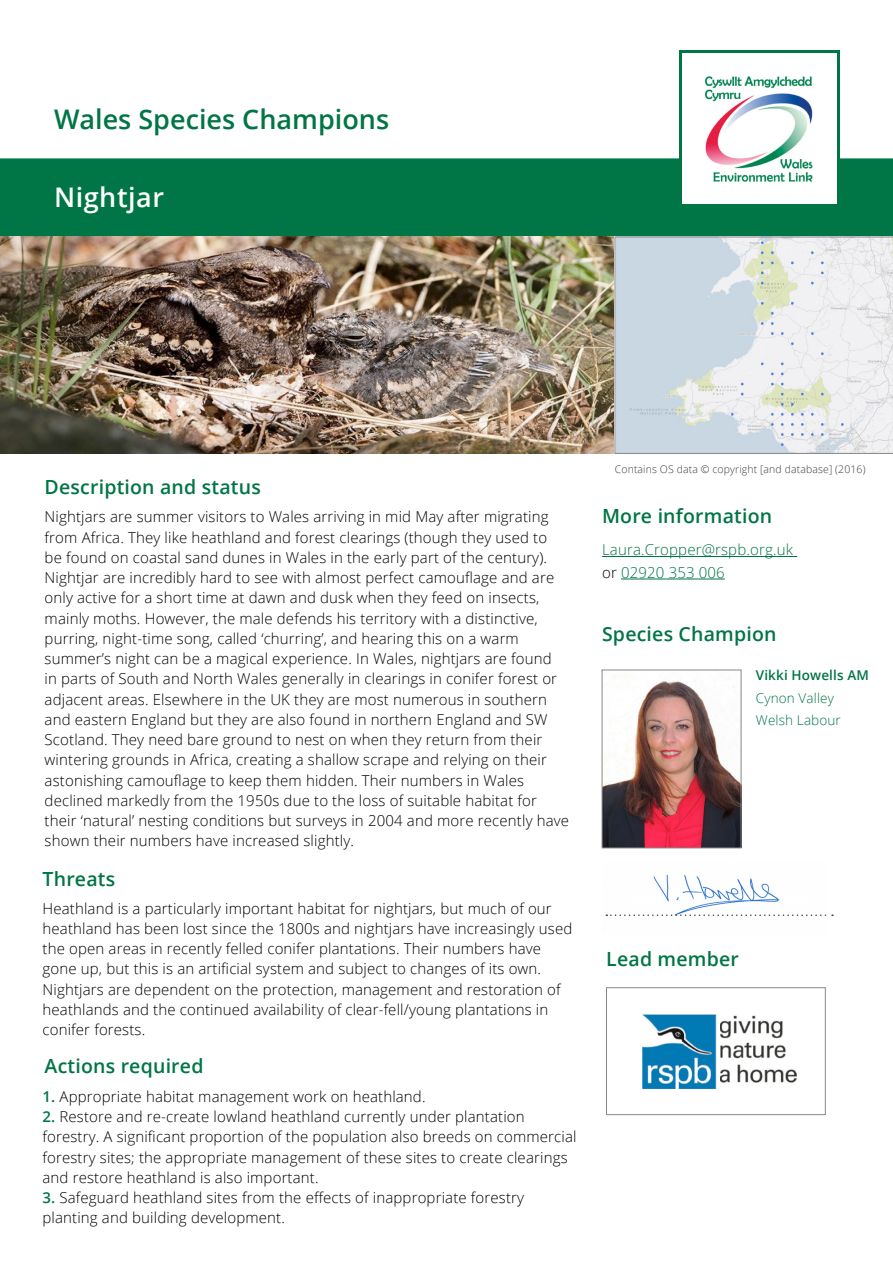
<style>
.page{position:relative;width:893px;height:1263px;background:#fff}
.page>*{position:absolute;margin:0;border:0;box-sizing:border-box;transform-origin:0 0}
.t1{font:600 27px "Open Sans";color:#007545}
.t2{font:600 27px "Open Sans";letter-spacing:.02em;color:#fff}
.t3{font:600 19.5px "Open Sans";letter-spacing:.01em;color:#007545}
.t4{font:300 15px/20.2px "Open Sans";letter-spacing:.01em;color:#000}
.t5{font:300 15px/22.5px "Open Sans";letter-spacing:.01em;color:#007545}
.t6{font:300 13.5px/22.5px "Open Sans";letter-spacing:.01em;color:#007545}
.t7{font:600 13.5px "Open Sans";letter-spacing:.01em;color:#007545}
.t8{font:300 10.5px "Open Sans";letter-spacing:.01em;color:#3c3c3b}
.s1{font-weight:600;color:#007545}
.s2{color:#000}
</style>
<div class="page">
<hr style="left:602px;top:556px;width:195px;height:1px;background:#007545">
<hr style="left:621px;top:579px;width:104px;height:1px;background:#007545">
<img style="left:605px;top:874px;width:175px;height:42px">
<img style="left:604px;top:673px;width:135px;height:173px">
<div style="left:602px;top:670px;width:139px;height:178px;border:1px solid #878787"></div>
<svg style="left:606px;top:914px;width:227px;height:2px"></svg>
<div style="left:0;top:158px;width:893px;height:79px;background:#007545"></div>
<div style="left:679px;top:50px;width:160px;height:157px;background:linear-gradient(to right,#007545,#007545)"></div>
<div style="left:682px;top:54px;width:154px;height:150px;background:#fff"></div>
<img style="left:704px;top:76px;width:109px;height:106px">
<img style="left:0;top:237px;width:615px;height:217px">
<svg style="left:615px;top:237px;width:278px;height:217px"></svg>
<div style="left:606px;top:987px;width:219px;height:128px;border:1px solid #878787"></div>
<img style="left:642px;top:1014px;width:155px;height:74px">
<h1 class="t1" style="left:54px;top:101px;width:337px">Wales Species Champions</h1>
<h1 class="t2" style="left:54px;top:179px;width:112px">Nightjar</h1>
<h2 class="t3" style="left:45px;top:473px;width:218px">Description and status</h2>
<p class="t4" style="left:45px;top:506px;width:526px">Nightjars are summer visitors to Wales arriving in mid May after migrating from Africa. They like heathland and forest clearings (though they used to<br>be found on coastal sand dunes in Wales in the early part of the century).<br>Nightjar are incredibly hard to see with almost perfect camouflage and are only active for a short time at dawn and dusk when they feed on insects, mainly moths. However, the male defends his territory with a distinctive, purring, night-time song, called ‘churring’, and hearing this on a warm summer’s night can be a magical experience. In Wales, nightjars are found<br>in parts of South and North Wales generally in clearings in conifer forest or adjacent areas. Elsewhere in the UK they are most numerous in southern and eastern England but they are also found in northern England and SW Scotland. They need bare ground to nest on when they return from their wintering grounds in Africa, creating a shallow scrape and relying on their astonishing camouflage to keep them hidden. Their numbers in Wales declined markedly from the 1950s due to the loss of suitable habitat for their ‘natural’ nesting conditions but surveys in 2004 and more recently have shown their numbers have increased slightly.</p>
<h2 class="t3" style="left:43px;top:865px;width:74px">Threats</h2>
<p class="t4" style="left:43px;top:898px;width:531px">Heathland is a particularly important habitat for nightjars, but much of our heathland has been lost since the 1800s and nightjars have increasingly used the open areas in recently felled conifer plantations. Their numbers have gone up, but this is an artificial system and subject to changes of its own.<br>Nightjars are dependent on the protection, management and restoration of heathlands and the continued availability of clear-fell/young plantations in conifer forests.</p>
<h2 class="t3" style="left:45px;top:1053px;width:160px">Actions required</h2>
<p class="t4" style="left:43px;top:1086px;width:385px"><span class="s1">1.</span> Appropriate habitat management work on heathland.</p>
<p class="t4" style="left:43px;top:1106px;width:536px"><span class="s1">2.</span> Restore and re-create lowland heathland currently under plantation forestry. A significant proportion of the population also breeds on commercial forestry sites; the appropriate management of these sites to create clearings and restore heathland is also important.</p>
<p class="t4" style="left:43px;top:1187px;width:483px"><span class="s1">3.</span> Safeguard heathland sites from the effects of inappropriate forestry planting and building development.</p>
<p class="t8" style="left:615px;top:462px;width:252px">Contains OS data © copyright [and database] (2016)</p>
<h2 class="t3" style="left:602px;top:502px;width:172px">More information</h2>
<p class="t5" style="left:602px;top:538px;width:192px">Laura.Cropper@rspb.org.uk <span class="s2">or</span> 02920 353 006</p>
<h2 class="t3" style="left:602px;top:620px;width:176px">Species Champion</h2>
<p class="t7" style="left:756px;top:666px;width:115px">Vikki Howells AM</p>
<p class="t6" style="left:756px;top:686px;width:86px">Cynon Valley<br>Welsh Labour</p>
<h2 class="t3" style="left:606px;top:945px;width:134px">Lead member</h2>
</div>
